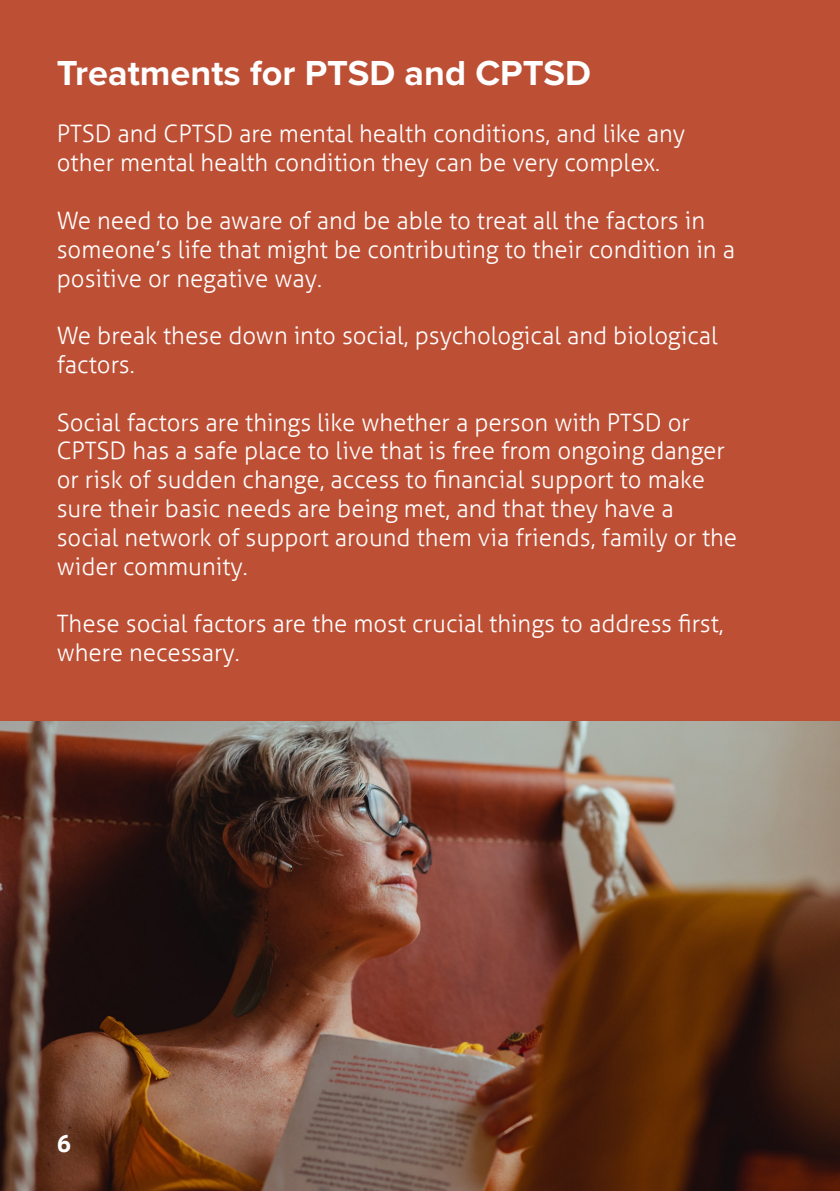
<style>
.page{position:relative;width:840px;height:1191px;background:#fff}
.page>*{position:absolute;margin:0;border:0;box-sizing:border-box;transform-origin:0 0}
.t1{font:700 36px "Proxima Nova";color:#fff}
.Paragraph_Style_2__u{font:300 24px/28.8px "Aller";color:#fff}
.t2{font:700 24px "Aller";color:#fff}
</style>
<div class="page">
<div style="left:0;top:0;width:839px;height:1191px;background:#bd4f35"></div>
<img style="left:0;top:721px;width:839px;height:470px">
<p class="t1" style="left:57px;top:46px;width:535px">Treatments for PTSD and CPTSD</p>
<p class="Paragraph_Style_2__u" style="left:57px;top:120px;width:629px">PTSD and CPTSD are mental health conditions, and like any other mental health condition they can be very complex.</p>
<p class="Paragraph_Style_2__u" style="left:57px;top:206px;width:679px">We need to be aware of and be able to treat all the factors in someone’s life that might be contributing to their condition in a positive or negative way.</p>
<p class="Paragraph_Style_2__u" style="left:57px;top:321px;width:662px">We break these down into social, psychological and biological factors.</p>
<p class="Paragraph_Style_2__u" style="left:57px;top:408px;width:681px">Social factors are things like whether a person with PTSD or CPTSD has a safe place to live that is free from ongoing danger or risk of sudden change, access to financial support to make sure their basic needs are being met, and that they have a social network of support around them via friends, family or the wider community.</p>
<p class="Paragraph_Style_2__u" style="left:57px;top:609px;width:668px">These social factors are the most crucial things to address first, where necessary.</p>
<p class="t2" style="left:57px;top:1128px;width:16px">6</p>
</div>
